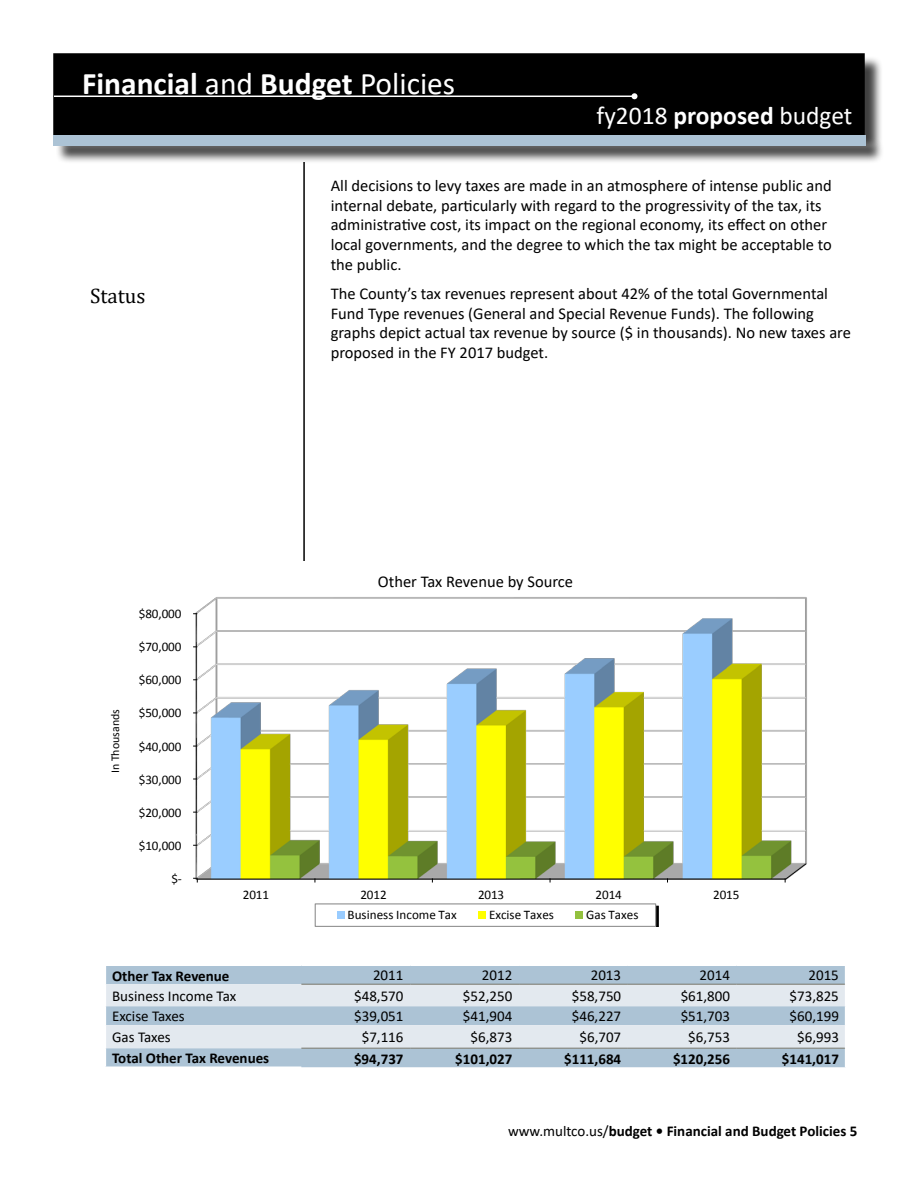
<style>
.page{position:relative;width:918px;height:1188px;background:#fff}
.page>*{position:absolute;margin:0;border:0;box-sizing:border-box;transform-origin:0 0}
.t1{font:700 31.5px "Calibri";color:#fff}
.t2{font:25.5px "Calibri";color:#fff}
.t3{font:21px "Cambria";color:#000}
.t4{font:16.5px/19.8px "Calibri";color:#000}
.t5{font:15px "Calibri";color:#000}
.t6{font:700 15px "Calibri";color:#000}
.t7{font:13.05px "Calibri";letter-spacing:-.005em;color:#000}
.t8{font:11.85px "Calibri";letter-spacing:.005em;color:#000}
.s1{font-weight:400}
.s2{font-weight:700}
</style>
<div class="page">
<div style="left:54px;top:54px;width:810px;height:80px;background:#000"></div>
<div style="left:53px;top:53px;width:812px;height:82px;border:2px solid #000"></div>
<hr style="left:54px;top:96px;width:580px;height:1px;background:#fff">
<svg style="left:632px;top:93px;width:6px;height:6px"></svg>
<div style="left:56px;top:137px;width:828px;height:27px;background:#000;opacity:.75"></div>
<div style="left:53px;top:135px;width:812px;height:10px;background:#acc3d5"></div>
<hr style="left:303px;top:162px;width:2px;height:399px;background:#000">
<div style="left:106px;top:966px;width:739px;height:101px;background:#acc3d5"></div>
<svg style="left:106px;top:984px;width:739px;height:64px;background:#d2dde6"></svg>
<hr style="left:105px;top:1066px;width:196px;height:2px;background:#fff">
<hr style="left:301px;top:984px;width:109px;height:1px;background:#808077">
<hr style="left:410px;top:984px;width:109px;height:1px;background:#808077">
<hr style="left:519px;top:984px;width:109px;height:1px;background:#808077">
<hr style="left:628px;top:984px;width:109px;height:1px;background:#808077">
<hr style="left:301px;top:1048px;width:109px;height:1px;background:#808077">
<hr style="left:410px;top:1048px;width:109px;height:1px;background:#808077">
<hr style="left:519px;top:1048px;width:109px;height:1px;background:#808077">
<hr style="left:628px;top:1048px;width:109px;height:1px;background:#808077">
<hr style="left:737px;top:984px;width:108px;height:1px;background:#808077">
<hr style="left:737px;top:1048px;width:108px;height:1px;background:#808077">
<img style="left:195px;top:597px;width:612px;height:283px">
<svg style="left:193px;top:878px;width:5px;height:5px"></svg>
<div style="left:315px;top:903px;width:341px;height:24px;border:1px solid #969696"></div>
<div style="left:337px;top:912px;width:7px;height:7px;background:#9cf"></div>
<div style="left:479px;top:912px;width:7px;height:7px;background:#ff0"></div>
<div style="left:576px;top:912px;width:7px;height:7px;background:#93c13e"></div>
<h1 class="t1" style="left:82px;top:61px;width:375px">Financial <span class="s1">and</span> Budget <span class="s1">Policies</span></h1>
<h2 class="t2" style="left:597px;top:98px;width:257px">fy2018 <span class="s2">proposed</span> budget</h2>
<p class="t3" style="left:90px;top:283px;width:57px">Status</p>
<p class="t4" style="left:331px;top:175px;width:503px">All decisions to levy taxes are made in an atmosphere of intense public and internal debate, particularly with regard to the progressivity of the tax, its administrative cost, its impact on the regional economy, its effect on other local governments, and the degree to which the tax might be acceptable to the public.</p>
<p class="t4" style="left:331px;top:283px;width:522px">The County’s tax revenues represent about 42% of the total Governmental Fund Type revenues (General and Special Revenue Funds). The following graphs depict actual tax revenue by source ($ in thousands). No new taxes are proposed in the FY 2017 budget.</p>
<p class="t8" style="left:108px;top:773px;width:66px;rotate:-90deg">In Thousands</p>
<p class="t7" style="left:139px;top:606px;width:44px">$80,000</p>
<p class="t7" style="left:139px;top:639px;width:44px">$70,000</p>
<p class="t7" style="left:139px;top:672px;width:44px">$60,000</p>
<p class="t7" style="left:139px;top:705px;width:44px">$50,000</p>
<p class="t7" style="left:139px;top:738px;width:44px">$40,000</p>
<p class="t7" style="left:139px;top:771px;width:44px">$30,000</p>
<p class="t7" style="left:139px;top:804px;width:44px">$20,000</p>
<p class="t7" style="left:139px;top:837px;width:44px">$10,000</p>
<p class="t7" style="left:171px;top:870px;width:12px">$-</p>
<p class="t4" style="left:378px;top:571px;width:197px">Other Tax Revenue by Source</p>
<p class="t7" style="left:243px;top:887px;width:28px">2011</p>
<p class="t7" style="left:360px;top:887px;width:28px">2012</p>
<p class="t7" style="left:478px;top:887px;width:28px">2013</p>
<p class="t7" style="left:596px;top:887px;width:28px">2014</p>
<p class="t7" style="left:713px;top:887px;width:28px">2015</p>
<p class="t7" style="left:348px;top:906px;width:111px">Business Income Tax</p>
<p class="t7" style="left:489px;top:906px;width:67px">Excise Taxes</p>
<p class="t7" style="left:586px;top:906px;width:54px">Gas Taxes</p>
<p class="t6" style="left:112px;top:965px;width:119px">Other Tax Revenue</p>
<p class="t5" style="left:373px;top:965px;width:32px">2011</p>
<p class="t5" style="left:482px;top:965px;width:32px">2012</p>
<p class="t5" style="left:591px;top:965px;width:32px">2013</p>
<p class="t5" style="left:700px;top:965px;width:32px">2014</p>
<p class="t5" style="left:808px;top:965px;width:32px">2015</p>
<p class="t5" style="left:112px;top:985px;width:126px">Business Income Tax</p>
<p class="t5" style="left:354px;top:986px;width:51px">$48,570</p>
<p class="t5" style="left:463px;top:986px;width:51px">$52,250</p>
<p class="t5" style="left:572px;top:986px;width:51px">$58,750</p>
<p class="t5" style="left:681px;top:986px;width:51px">$61,800</p>
<p class="t5" style="left:790px;top:986px;width:51px">$73,825</p>
<p class="t5" style="left:112px;top:1006px;width:74px">Excise Taxes</p>
<p class="t5" style="left:354px;top:1006px;width:51px">$39,051</p>
<p class="t5" style="left:463px;top:1006px;width:51px">$41,904</p>
<p class="t5" style="left:572px;top:1006px;width:51px">$46,227</p>
<p class="t5" style="left:681px;top:1006px;width:51px">$51,703</p>
<p class="t5" style="left:790px;top:1006px;width:51px">$60,199</p>
<p class="t5" style="left:112px;top:1027px;width:60px">Gas Taxes</p>
<p class="t5" style="left:362px;top:1027px;width:43px">$7,116</p>
<p class="t5" style="left:471px;top:1027px;width:43px">$6,873</p>
<p class="t5" style="left:579px;top:1027px;width:43px">$6,707</p>
<p class="t5" style="left:688px;top:1027px;width:43px">$6,753</p>
<p class="t5" style="left:797px;top:1027px;width:43px">$6,993</p>
<p class="t6" style="left:112px;top:1047px;width:159px">Total Other Tax Revenues</p>
<p class="t6" style="left:354px;top:1048px;width:51px">$94,737</p>
<p class="t6" style="left:455px;top:1048px;width:59px">$101,027</p>
<p class="t6" style="left:564px;top:1048px;width:59px">$111,684</p>
<p class="t6" style="left:673px;top:1048px;width:59px">$120,256</p>
<p class="t6" style="left:782px;top:1048px;width:59px">$141,017</p>
<p class="t6" style="left:508px;top:1121px;width:351px"><span class="s1">www.multco.us/</span>budget • Financial and Budget Policies 5</p>
</div>
